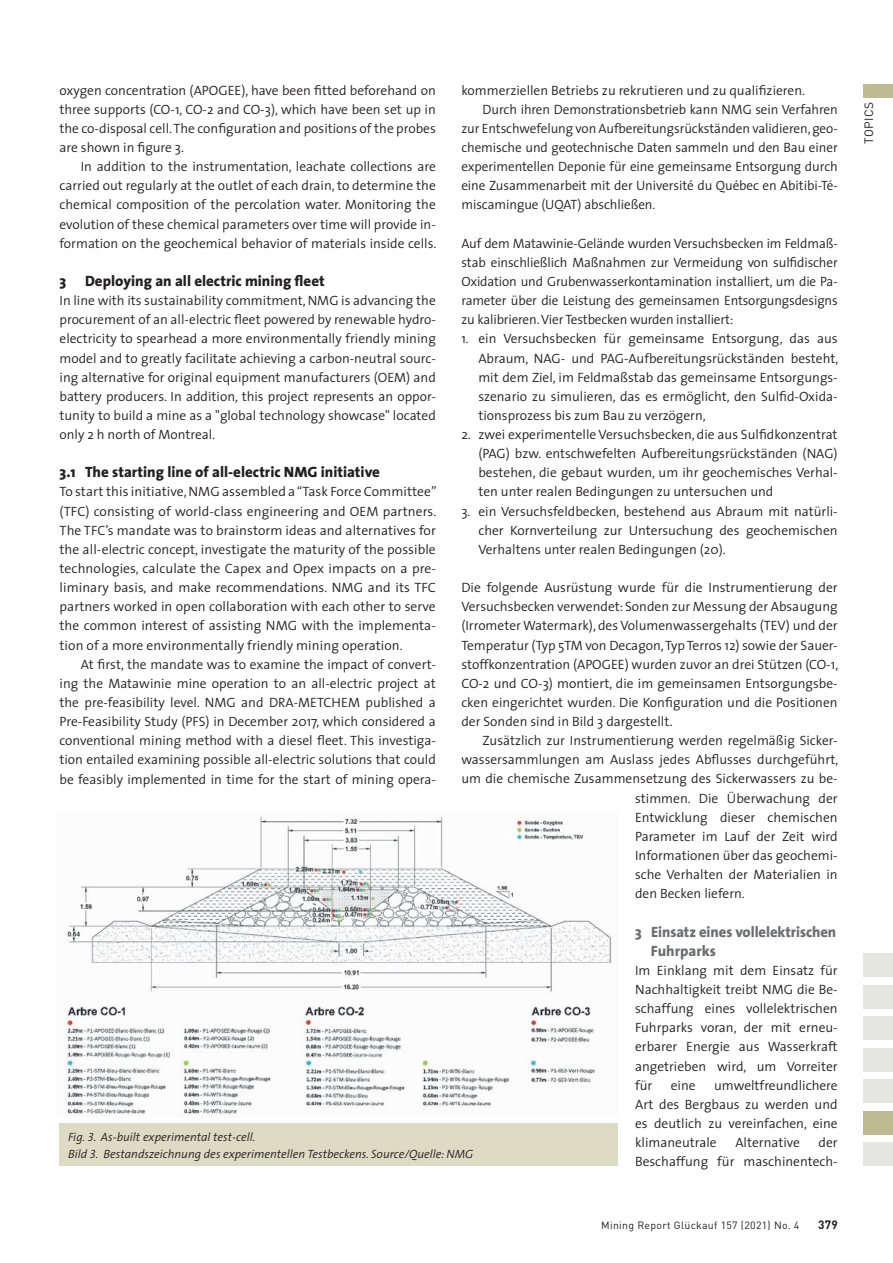
<style>
.page{position:relative;width:893px;height:1263px;background:#fff}
.page>*{position:absolute;margin:0;border:0;box-sizing:border-box;transform-origin:0 0}
.t1{font:800 15px "The Sans";color:#231f20}
.t2{font:800 15px/19.2px "The Sans";letter-spacing:-.005em;color:#6c6d70}
.t3{font:300 13.5px/19.2px "The Sans";color:#231f20;text-align:justify}
.t4{font:italic 300 12px/16.5px "The Sans";color:#231f20}
.t5{font:12px "DIN";letter-spacing:.03em;color:#231f20}
.t6{font:700 12px "DIN";color:#231f20}
.t7{font:10.5px "DIN";letter-spacing:.03em;color:#231f20}
.s1{font-family:"The Sans Semi Light Caps";font-weight:400}
</style>
<div class="page">
<div style="left:863px;top:84px;width:30px;height:13px;background:#bebb92"></div>
<div style="left:863px;top:953px;width:30px;height:24px;background:#e6e6e1"></div>
<div style="left:863px;top:1016px;width:30px;height:24px;background:#e6e6e1"></div>
<div style="left:863px;top:985px;width:30px;height:24px;background:#e6e6e1"></div>
<div style="left:863px;top:1048px;width:30px;height:24px;background:#e6e6e1"></div>
<div style="left:863px;top:1079px;width:30px;height:24px;background:#e6e6e1"></div>
<div style="left:863px;top:1111px;width:30px;height:24px;background:#bebb92"></div>
<div style="left:863px;top:1142px;width:30px;height:24px;background:#e6e6e1"></div>
<img style="left:64px;top:816px;width:548px;height:300px">
<div style="left:60px;top:1124px;width:558px;height:42px;background:#dddbc3"></div>
<p class="t3" style="left:60px;top:80px;width:378px">oxygen concentration (APOGEE), have been fitted beforehand on three supports (CO-1, CO-2 and CO-3), which have been set up in the co-disposal cell. The configuration and positions of the probes are shown in figure 3.</p>
<p class="t3" style="left:60px;top:157px;width:378px;text-indent:21px">In addition to the instrumentation, leachate collections are carried out regularly at the outlet of each drain, to determine the chemical composition of the percolation water. Monitoring the evolution of these chemical parameters over time will provide in&shy;formation on the geochemical behavior of materials inside cells.</p>
<p class="t1" style="left:60px;top:268px;width:267px">3 Deploying an all electric mining fleet</p>
<p class="t3" style="left:60px;top:290px;width:378px">In line with its sustainability commitment, NMG is advancing the procurement of an all-electric fleet powered by renewable hydro&shy;electricity to spearhead a more environmentally friendly mining model and to greatly facilitate achieving a carbon-neutral sourc&shy;ing alternative for original equipment manufacturers (OEM) and battery producers. In addition, this project represents an oppor&shy;tunity to build a mine as a "global technology showcase" located only 2 h north of Montreal.</p>
<p class="t1" style="left:60px;top:460px;width:322px">3.1 The starting line of all-electric NMG initiative</p>
<p class="t3" style="left:60px;top:482px;width:379px">To start this initiative, NMG assembled a “Task Force Committee” (TFC) consisting of world-class engineering and OEM partners.<br>The TFC’s mandate was to brainstorm ideas and alternatives for the all-electric concept, investigate the maturity of the possible technologies, calculate the Capex and Opex impacts on a pre&shy;liminary basis, and make recommendations. NMG and its TFC partners worked in open collaboration with each other to serve the common interest of assisting NMG with the implementa&shy;tion of a more environmentally friendly mining operation.</p>
<p class="t3" style="left:60px;top:654px;width:378px;text-indent:21px">At first, the mandate was to examine the impact of convert&shy;ing the Matawinie mine operation to an all-electric project at the pre-feasibility level. NMG and DRA-METCHEM published a Pre-Feasibility Study (PFS) in December 2017, which considered a conventional mining method with a diesel fleet. This investiga&shy;tion entailed examining possible all-electric solutions that could be feasibly implemented in time for the start of mining opera-</p>
<p class="t3" style="left:461px;top:80px;width:345px">kommerziellen Betriebs zu rekrutieren und zu qualifizieren.</p>
<p class="t3" style="left:483px;top:99px;width:357px">Durch ihren Demonstrationsbetrieb kann NMG sein Verfahren</p>
<p class="t3" style="left:461px;top:118px;width:378px">zur Entschwefelung von Aufbereitungsrückständen validieren, geo-</p>
<p class="t3" style="left:461px;top:137px;width:378px">chemische und geotechnische Daten sammeln und den Bau einer</p>
<p class="t3" style="left:461px;top:157px;width:378px">experimentellen Deponie für eine gemeinsame Entsorgung durch</p>
<p class="t3" style="left:461px;top:176px;width:378px">eine Zusammenarbeit mit der Université du Québec en Abitibi-Té-</p>
<p class="t3" style="left:461px;top:195px;width:196px">miscamingue (UQAT) abschließen.</p>
<p class="t3" style="left:461px;top:233px;width:378px">Auf dem Matawinie-Gelände wurden Versuchsbecken im Feldmaß&shy;stab einschließlich Maßnahmen zur Vermeidung von sulfidischer Oxidation und Grubenwasserkontamination installiert, um die Pa&shy;rameter über die Leistung des gemeinsamen Entsorgungsdesigns zu kalibrieren. Vier Testbecken wurden installiert:</p>
<p class="t3" style="left:478px;top:329px;width:361px;text-align:left;text-indent:-17px">1. ein Versuchsbecken für gemeinsame Entsorgung, das aus Abraum, NAG- und PAG-Aufbereitungsrückständen besteht, mit dem Ziel, im Feldmaßstab das gemeinsame Entsorgungs&shy;szenario zu simulieren, das es ermöglicht, den Sulfid-Oxida&shy;tionsprozess bis zum Bau zu verzögern,</p>
<p class="t3" style="left:478px;top:424px;width:361px;text-indent:-17px">2. zwei experimentelle Versuchsbecken, die aus Sulfidkonzentrat (PAG) bzw. entschwefelten Aufbereitungsrückständen (NAG) bestehen, die gebaut wurden, um ihr geochemisches Verhal&shy;ten unter realen Bedingungen zu untersuchen und</p>
<p class="t3" style="left:478px;top:501px;width:361px;text-indent:-17px">3. ein Versuchsfeldbecken, bestehend aus Abraum mit natürli&shy;cher Kornverteilung zur Untersuchung des geochemischen Verhaltens unter realen Bedingungen (20).</p>
<p class="t3" style="left:461px;top:577px;width:378px">Die folgende Ausrüstung wurde für die Instrumentierung der Versuchsbecken verwendet: Sonden zur Messung der Absaugung (Irrometer Watermark), des Volumenwassergehalts (TEV) und der Temperatur (Typ 5TM von Decagon, Typ Terros 12) sowie der Sauer&shy;stoffkonzentration (APOGEE) wurden zuvor an drei Stützen (CO-1, CO-2 und CO-3) montiert, die im gemeinsamen Entsorgungsbe&shy;cken eingerichtet wurden. Die Konfiguration und die Positionen der Sonden sind in Bild 3 dargestellt.</p>
<p class="t3" style="left:483px;top:730px;width:357px">Zusätzlich zur Instrumentierung werden regelmäßig Sicker-</p>
<p class="t3" style="left:461px;top:750px;width:378px">wassersammlungen am Auslass jedes Abflusses durchgeführt,</p>
<p class="t3" style="left:461px;top:769px;width:378px">um die chemische Zusammensetzung des Sickerwassers zu be-</p>
<p class="t3" style="left:635px;top:788px;width:204px">stimmen. Die Überwachung der</p>
<p class="t3" style="left:635px;top:807px;width:204px">Entwicklung dieser chemischen</p>
<p class="t3" style="left:635px;top:826px;width:204px">Parameter im Lauf der Zeit wird</p>
<p class="t3" style="left:635px;top:845px;width:204px">Informationen über das geochemi-</p>
<p class="t3" style="left:635px;top:864px;width:204px">sche Verhalten der Materialien in</p>
<p class="t3" style="left:635px;top:884px;width:111px">den Becken liefern.</p>
<p class="t2" style="left:651px;top:921px;width:187px;text-indent:-16px">3 Einsatz eines vollelektrischen<br>Fuhrparks</p>
<p class="t3" style="left:635px;top:960px;width:204px">Im Einklang mit dem Einsatz für Nachhaltigkeit treibt NMG die Be&shy;schaffung eines vollelektrischen Fuhrparks voran, der mit erneu&shy;erbarer Energie aus Wasserkraft angetrieben wird, um Vorreiter für</p>
<p class="t3" style="left:635px;top:1075px;width:204px;text-indent:79px">umweltfreundlichere Art des Bergbaus zu werden und es deutlich zu vereinfachen, eine klimaneutrale</p>
<p class="t3" style="left:671px;top:1075px;width:26px">eine</p>
<p class="t4" style="left:68px;top:1128px;width:407px">Fig. <span class="s1">3</span>. As-built experimental test-cell.<br>Bild <span class="s1">3.</span> Bestandszeichnung des experimentellen Testbeckens. Source/Quelle: NMG</p>
<p class="t3" style="left:635px;top:1132px;width:204px;text-align:right">der<br>Beschaffung für maschinentech-</p>
<p class="t3" style="left:735px;top:1132px;width:66px">Alternative</p>
<p class="t7" style="left:601px;top:1218px;width:200px">Mining Report Glückauf 157 (2021) No. 4</p>
<p class="t6" style="left:818px;top:1217px;width:21px">379</p>
<p class="t5" style="left:861px;top:144px;width:43px;rotate:-90deg">TOPICS</p>
</div>
